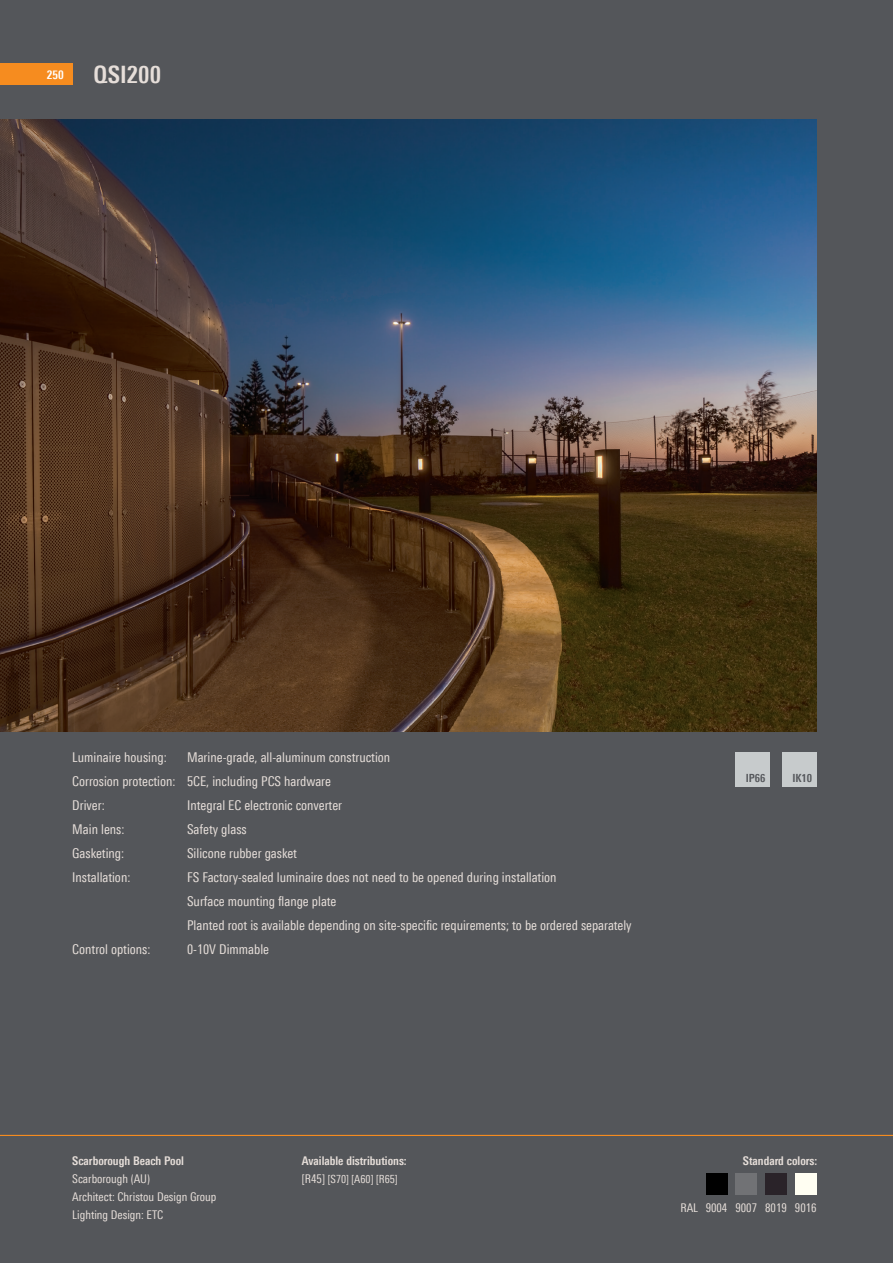
<style>
.page{position:relative;width:893px;height:1263px;background:#54565a}
.page>*{position:absolute;margin:0;border:0;box-sizing:border-box;transform-origin:0 0}
.t1{font:700 24px "Linotype Univers 620 Cn";letter-spacing:.005em;color:#e6ded9}
.body{font:13.5px/24px "Linotype Univers 420 Cn";color:#e6ded9}
.light_source_tab{font:12px/18px "Linotype Univers 420 Cn";color:#e6ded9}
.light_source_tab-2{font:700 12px "Linotype Univers 620 Cn";color:#e6ded9}
.t2{font:700 12px "Linotype Univers 620 Cn";color:#fff}
.light_source_tab-3{font:11.25px "Linotype Univers 420 Cn";color:#e6ded9}
.title_CL{font:700 11.25px "Linotype Univers 620 Cn";color:#54565a}
.s1{font-family:"Linotype Univers 620 Cn";font-weight:700}
.s2{font-size:12px}
</style>
<div class="page">
<div style="left:0;top:64px;width:72px;height:21px;background:#f68c1f"></div>
<hr style="left:0;top:1135px;width:893px;height:1px;background:#f68c1f">
<div style="left:736px;top:1174px;width:21px;height:21px;background:#717275"></div>
<div style="left:706px;top:1174px;width:21px;height:21px;background:#000"></div>
<div style="left:795px;top:1174px;width:21px;height:21px;background:#fffef2"></div>
<div style="left:765px;top:1174px;width:22px;height:21px;background:#2a2329"></div>
<img style="left:0;top:119px;width:816px;height:612px">
<div style="left:736px;top:753px;width:34px;height:34px;background:#c7cbcc"></div>
<div style="left:782px;top:753px;width:34px;height:34px;background:#c7cbcc"></div>
<p class="t2" style="left:47px;top:67px;width:18px">250</p>
<p class="t1" style="left:94px;top:60px;width:69px">QSI200</p>
<p class="body" style="left:72px;top:745px;width:105px">Luminaire housing:<br>Corrosion protection:<br>Driver:<br>Main lens:<br>Gasketing:</p>
<p class="body" style="left:72px;top:865px;width:60px">Installation:</p>
<p class="body" style="left:72px;top:937px;width:80px">Control options:</p>
<p class="body" style="left:187px;top:745px;width:205px">Marine-grade, all-aluminum construction<br>5CE, including PCS hardware<br>Integral EC electronic converter</p>
<p class="body" style="left:187px;top:817px;width:61px">Safety glass</p>
<p class="body" style="left:187px;top:841px;width:111px">Silicone rubber gasket</p>
<p class="body" style="left:187px;top:865px;width:371px">FS Factory-sealed luminaire does not need to be opened during installation</p>
<p class="body" style="left:187px;top:889px;width:151px">Surface mounting flange plate</p>
<p class="body" style="left:187px;top:913px;width:446px">Planted root is available depending on site-specific requirements; to be ordered separately<br>0-10V Dimmable</p>
<p class="title_CL" style="left:746px;top:772px;width:21px">IP66</p>
<p class="title_CL" style="left:792px;top:772px;width:21px">IK10</p>
<p class="light_source_tab" style="left:72px;top:1152px;width:146px"><span class="s1">Scarborough Beach Pool<br></span>Scarborough (AU)<br>Architect: Christou Design Group<br>Lighting Design: ETC</p>
<p class="light_source_tab-2" style="left:302px;top:1154px;width:106px">Available distributions:</p>
<p class="light_source_tab-2" style="left:743px;top:1154px;width:76px">Standard colors:</p>
<p class="light_source_tab-3" style="left:302px;top:1173px;width:97px"><span class="s2">[R45]</span> [S70] [A60] [R65]</p>
<p class="light_source_tab" style="left:680px;top:1199px;width:138px">RAL 9004 9007 8019 9016</p>
</div>
